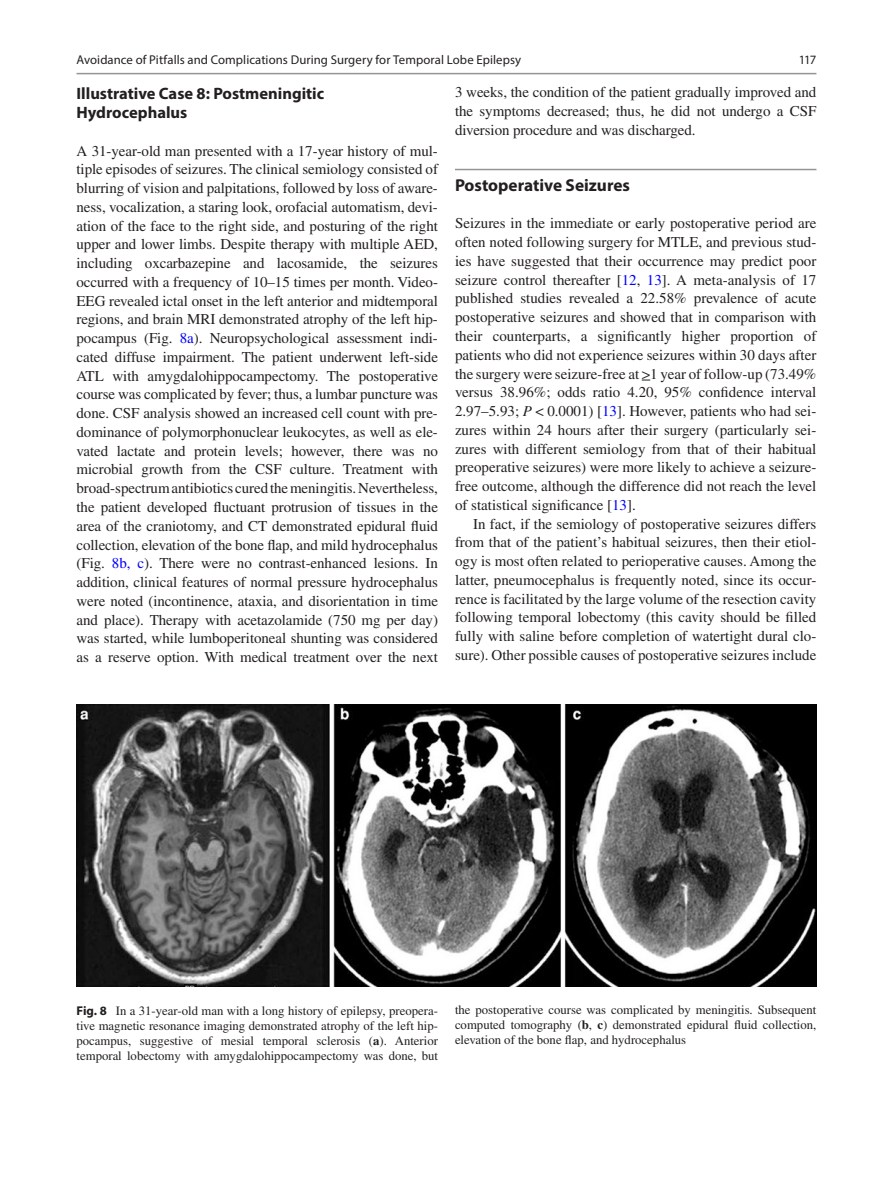
<style>
.page{position:relative;width:893px;height:1187px;background:#fff}
.page>*{position:absolute;margin:0;border:0;box-sizing:border-box;transform-origin:0 0}
._1_hd{font:700 17.25px "Myriad Pro";color:#231f20}
._2_hd{font:700 16.5px/18.8px "Myriad Pro";color:#231f20}
.Text_flush{font:15px/18.8px "Times LT Std";letter-spacing:-.005em;color:#231f20;text-align:justify}
.Text{font:15px/18.8px "Times LT Std";color:#231f20;text-align:justify}
.t1{font:12.75px/15px "Times LT Std";color:#231f20;text-align:justify}
.t2{font:12.75px "Myriad Pro";letter-spacing:.005em;color:#231f20}
.s1{color:#00f}
.s2{font-style:italic}
.s3{font-family:"Myriad Pro";font-weight:700}
.s4{font-weight:700}
</style>
<div class="page">
<hr style="left:455px;top:169px;width:361px;height:1px;background:#939598">
<img style="left:77px;top:704px;width:739px;height:282px">
<hr style="left:77px;top:73px;width:739px;height:1px;background:#939598">
<p class="t2" style="left:77px;top:52px;width:446px">Avoidance of Pitfalls and Complications During Surgery for Temporal Lobe Epilepsy</p>
<p class="t2" style="left:799px;top:52px;width:19px">117</p>
<h3 class="_2_hd" style="left:77px;top:84px;width:249px">Illustrative Case 8: Postmeningitic<br>Hydrocephalus</h3>
<p class="Text_flush" style="left:77px;top:141px;width:363px">A 31-year-old man presented with a 17-year history of mul&shy;tiple episodes of seizures. The clinical semiology consisted of blurring of vision and palpitations, followed by loss of aware&shy;ness, vocalization, a staring look, orofacial automatism, devi&shy;ation of the face to the right side, and posturing of the right upper and lower limbs. Despite therapy with multiple AED, including oxcarbazepine and lacosamide, the seizures occurred with a frequency of 10–15 times per month. Video-EEG revealed ictal onset in the left anterior and midtemporal regions, and brain MRI demonstrated atrophy of the left hip&shy;pocampus (Fig. <span class="s1">8a</span>). Neuropsychological assessment indi&shy;cated diffuse impairment. The patient underwent left-side ATL with amygdalohippocampectomy. The postoperative course was complicated by fever; thus, a lumbar puncture was done. CSF analysis showed an increased cell count with pre&shy;dominance of polymorphonuclear leukocytes, as well as ele&shy;vated lactate and protein levels; however, there was no microbial growth from the CSF culture. Treatment with broad-spectrum antibiotics cured the meningitis. Nevertheless, the patient developed fluctuant protrusion of tissues in the area of the craniotomy, and CT demonstrated epidural fluid collection, elevation of the bone flap, and mild hydrocephalus (Fig. <span class="s1">8b, c</span>). There were no contrast-enhanced lesions. In addition, clinical features of normal pressure hydrocephalus were noted (incontinence, ataxia, and disorientation in time and place). Therapy with acetazolamide (750 mg per day) was started, while lumboperitoneal shunting was considered as a reserve option. With medical treatment over the next</p>
<p class="Text_flush" style="left:455px;top:83px;width:363px">3 weeks, the condition of the patient gradually improved and the symptoms decreased; thus, he did not undergo a CSF diversion procedure and was discharged.</p>
<h2 class="_1_hd" style="left:455px;top:174px;width:177px">Postoperative Seizures</h2>
<p class="Text_flush" style="left:455px;top:214px;width:363px">Seizures in the immediate or early postoperative period are often noted following surgery for MTLE, and previous stud&shy;ies have suggested that their occurrence may predict poor seizure control thereafter [<span class="s1">12</span>, <span class="s1">13</span>]. A meta-analysis of 17 published studies revealed a 22.58% prevalence of acute postoperative seizures and showed that in comparison with their counterparts, a significantly higher proportion of patients who did not experience seizures within 30 days after the surgery were seizure-free at &gt;1 year of follow-up (73.49% versus 38.96%; odds ratio 4.20, 95% confidence interval 2.97–5.93; <span class="s2">P</span> &lt; 0.0001) [<span class="s1">13</span>]. However, patients who had sei&shy;zures within 24 hours after their surgery (particularly sei&shy;zures with different semiology from that of their habitual preoperative seizures) were more likely to achieve a seizure&shy;free outcome, although the difference did not reach the level of statistical significance [<span class="s1">13</span>].</p>
<p class="Text" style="left:455px;top:514px;width:363px;text-indent:18px">In fact, if the semiology of postoperative seizures differs from that of the patient’s habitual seizures, then their etiol&shy;ogy is most often related to perioperative causes. Among the latter, pneumocephalus is frequently noted, since its occur&shy;rence is facilitated by the large volume of the resection cavity following temporal lobectomy (this cavity should be filled fully with saline before completion of watertight dural clo&shy;sure). Other possible causes of postoperative seizures include</p>
<p class="t1" style="left:77px;top:1003px;width:363px"><span class="s3">Fig. 8</span> In a 31-year-old man with a long history of epilepsy, preopera&shy;tive magnetic resonance imaging demonstrated atrophy of the left hip&shy;pocampus, suggestive of mesial temporal sclerosis (<span class="s4">a</span>). Anterior temporal lobectomy with amygdalohippocampectomy was done, but</p>
<p class="t1" style="left:455px;top:1002px;width:363px">the postoperative course was complicated by meningitis. Subsequent computed tomography (<span class="s4">b</span>, <span class="s4">c</span>) demonstrated epidural fluid collection, elevation of the bone flap, and hydrocephalus</p>
</div>
